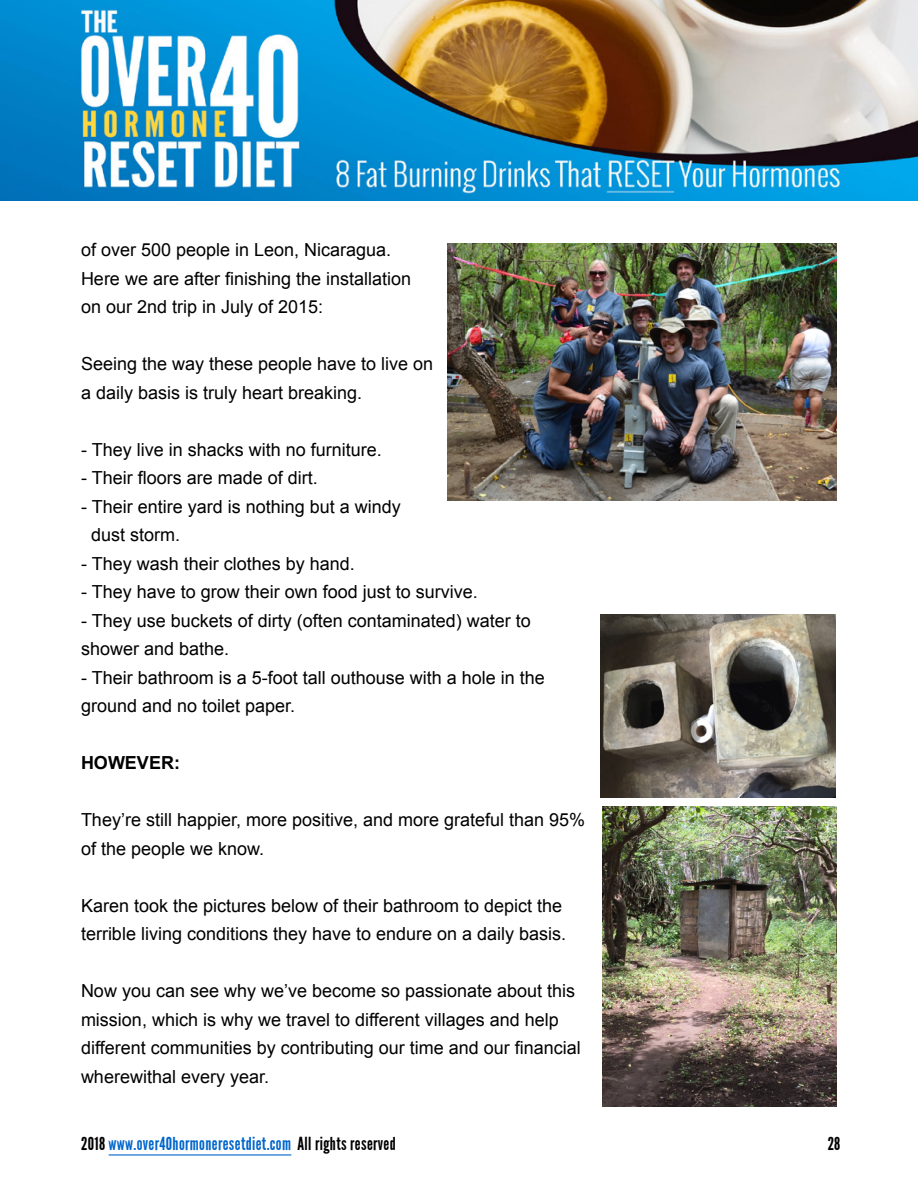
<style>
.page{position:relative;width:918px;height:1188px;background:#fff}
.page>*{position:absolute;margin:0;border:0;box-sizing:border-box;transform-origin:0 0}
.t1{font:18px/28.5px "Arial";color:#000}
.t2{font:18px "League Gothic";letter-spacing:.02em;color:#06c}
.t3{font:700 18px "Arial";color:#000}
.t4{font:18px "League Gothic";color:#000}
.s1{color:#000}
</style>
<div class="page">
<img style="left:0;top:0;width:918px;height:201px">
<hr style="left:109px;top:1154px;width:182px;height:2px;background:#06c">
<img style="left:447px;top:243px;width:390px;height:258px">
<img style="left:601px;top:614px;width:235px;height:183px">
<img style="left:602px;top:807px;width:235px;height:300px">
<p class="t1" style="left:81px;top:236px;width:332px">of over 500 people in Leon, Nicaragua.<br>Here we are after finishing the installation on our 2nd trip in July of 2015:</p>
<p class="t1" style="left:81px;top:350px;width:354px">Seeing the way these people have to live on a daily basis is truly heart breaking.</p>
<p class="t1" style="left:81px;top:435px;width:302px">- They live in shacks with no furniture.</p>
<p class="t1" style="left:81px;top:464px;width:238px">- Their floors are made of dirt.</p>
<p class="t1" style="left:91px;top:492px;width:311px;text-indent:-10px">- Their entire yard is nothing but a windy dust storm.</p>
<p class="t1" style="left:81px;top:549px;width:275px">- They wash their clothes by hand.</p>
<p class="t1" style="left:81px;top:578px;width:398px">- They have to grow their own food just to survive.</p>
<p class="t1" style="left:81px;top:606px;width:451px">- They use buckets of dirty (often contaminated) water to shower and bathe.</p>
<p class="t1" style="left:81px;top:663px;width:465px">- Their bathroom is a 5-foot tall outhouse with a hole in the ground and no toilet paper.</p>
<p class="t3" style="left:81px;top:751px;width:101px">HOWEVER:</p>
<p class="t1" style="left:81px;top:806px;width:506px">They’re still happier, more positive, and more grateful than 95% of the people we know.</p>
<p class="t1" style="left:81px;top:891px;width:487px">Karen took the pictures below of their bathroom to depict the terrible living conditions they have to endure on a daily basis.</p>
<p class="t1" style="left:81px;top:977px;width:501px">Now you can see why we’ve become so passionate about this mission, which is why we travel to different villages and help different communities by contributing our time and our financial wherewithal every year.</p>
<p class="t2" style="left:81px;top:1134px;width:316px"><span class="s1">2018</span> www.over40hormoneresetdiet.com <span class="s1">All rights reserved</span></p>
<p class="t4" style="left:828px;top:1134px;width:14px">28</p>
</div>
